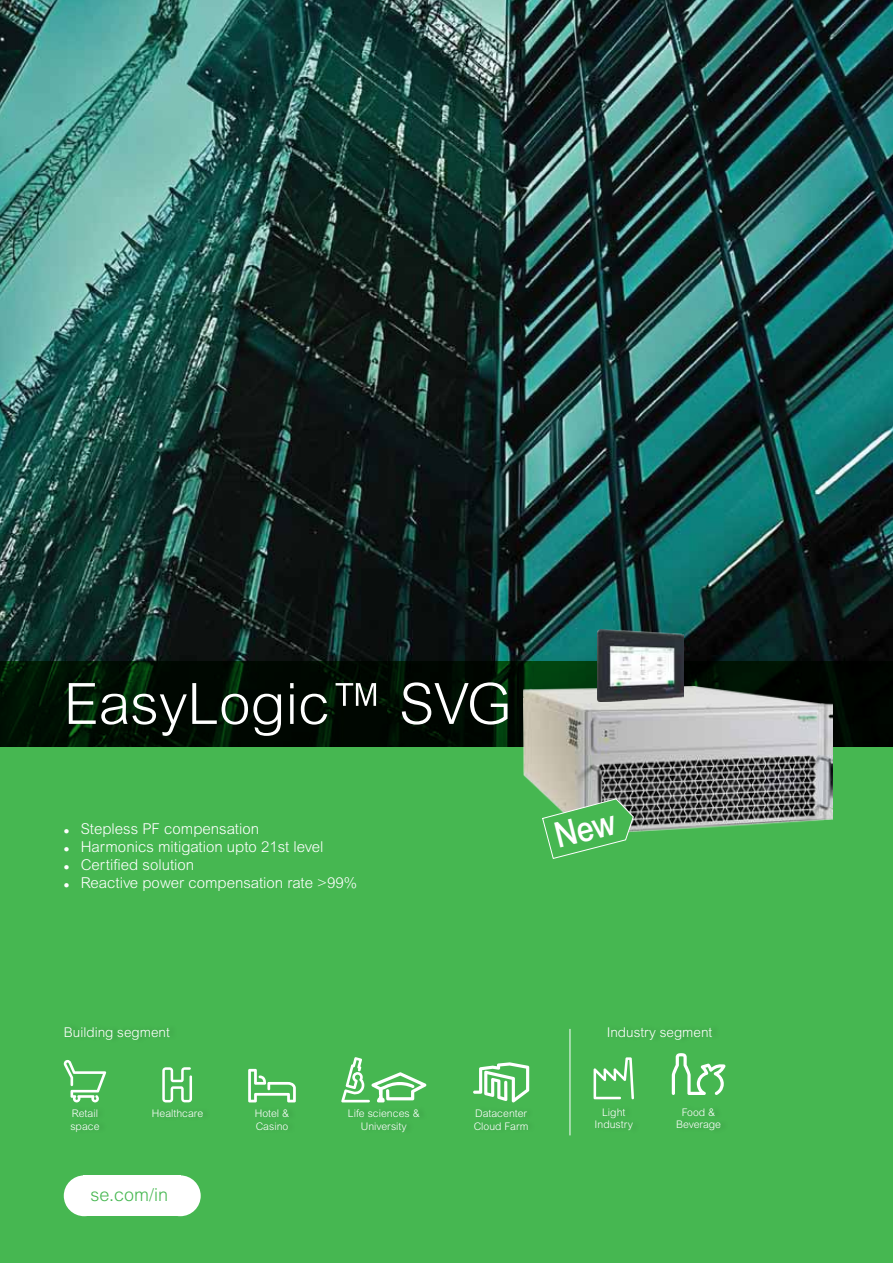
<style>
.page{position:relative;width:893px;height:1263px;background:#fff}
.page>*{position:absolute;margin:0;border:0;box-sizing:border-box;transform-origin:0 0}
.t1{font:300 57px "Arial MT Std";color:#fff}
.t2{font:300 18px "Arial MT Std";color:#46b751}
.t3{font:300 15px "Arial MT Std";color:#fff}
.t4{font:300 13.5px "Arial MT Std";color:#fff}
.t5{font:300 10.5px/12.6px "Arial MT Std";color:#fff;text-align:center}
</style>
<div class="page">
<div style="left:0;top:736px;width:893px;height:527px;background:#46b751"></div>
<img style="left:0;top:0;width:893px;height:661px">
<div style="left:64px;top:1175px;width:41px;height:41px;background:#fff;border-radius:50%"></div>
<div style="left:83px;top:1175px;width:97px;height:41px;background:#fff"></div>
<div style="left:160px;top:1175px;width:41px;height:41px;background:#fff;border-radius:50%"></div>
<svg style="left:0;top:661px;width:893px;height:85px;fill:#000801"></svg>
<img style="left:523px;top:687px;width:309px;height:145px">
<img style="left:597px;top:629px;width:87px;height:73px">
<hr style="left:570px;top:1029px;width:1px;height:106px;background:#fff">
<svg style="left:162px;top:1067px;width:30px;height:35px"></svg>
<svg style="left:594px;top:1057px;width:40px;height:42px"></svg>
<svg style="left:672px;top:1053px;width:53px;height:42px"></svg>
<svg style="left:248px;top:1069px;width:48px;height:33px"></svg>
<svg style="left:473px;top:1062px;width:56px;height:40px"></svg>
<svg style="left:341px;top:1057px;width:85px;height:45px"></svg>
<svg style="left:64px;top:1060px;width:42px;height:42px"></svg>
<svg style="left:541px;top:798px;width:93px;height:61px"></svg>
<h1 class="t1" style="left:64px;top:671px;width:449px">EasyLogic™ SVG</h1>
<p class="t3" style="left:64px;top:820px;width:197px">● Stepless PF compensation</p>
<p class="t3" style="left:64px;top:838px;width:261px">● Harmonics mitigation upto 21st level</p>
<p class="t3" style="left:64px;top:856px;width:132px">● Certified solution</p>
<p class="t3" style="left:64px;top:874px;width:295px">● Reactive power compensation rate &gt;99%</p>
<p class="t4" style="left:64px;top:1024px;width:107px">Building segment</p>
<p class="t4" style="left:607px;top:1024px;width:107px">Industry segment</p>
<p class="t5" style="left:70px;top:1107px;width:31px;text-align:left">Retail space</p>
<p class="t5" style="left:152px;top:1107px;width:53px">Healthcare</p>
<p class="t5" style="left:595px;top:1106px;width:40px">Light<br>Industry</p>
<p class="t5" style="left:676px;top:1106px;width:46px">Food &amp;<br>Beverage</p>
<p class="t5" style="left:255px;top:1107px;width:36px;text-align:left">Hotel &amp;<br>Casino</p>
<p class="t5" style="left:474px;top:1107px;width:56px;text-align:left">Datacenter<br>Cloud Farm</p>
<p class="t5" style="left:348px;top:1107px;width:73px">Life sciences &amp;<br>University</p>
<p class="t2" style="left:91px;top:1185px;width:79px">se.com/in</p>
</div>
